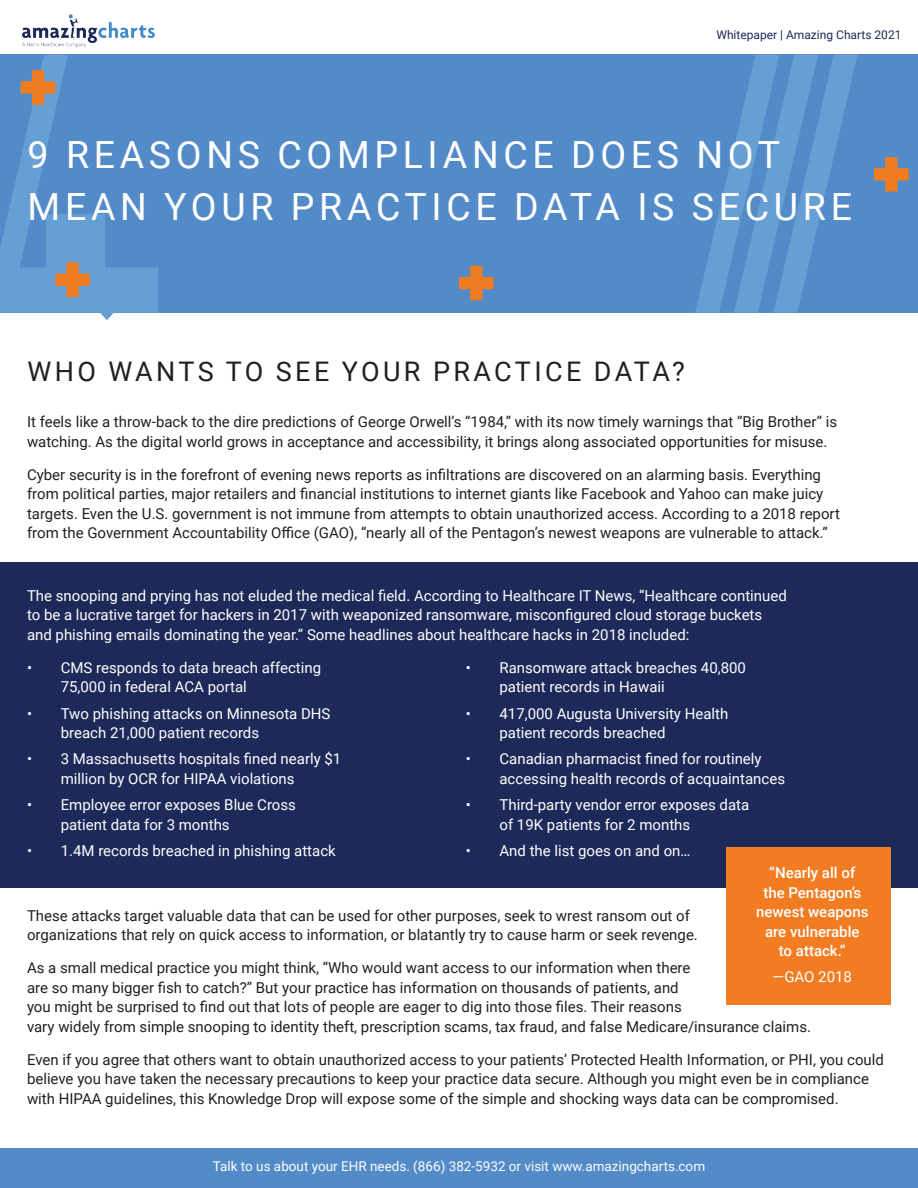
<style>
.page{position:relative;width:918px;height:1188px;background:#fff}
.page>*{position:absolute;margin:0;border:0;box-sizing:border-box;transform-origin:0 0}
.t1{font:37.5px/52.5px "Roboto";letter-spacing:.125em;color:#fff}
.t2{font:27px "Roboto";letter-spacing:.125em;color:#231f20}
.t3{font:15px/19.5px "Roboto";color:#231f20}
.t4{font:15px/19.5px "Roboto";color:#fff}
.t5{font:500 15px/19.5px "Roboto";color:#fff;text-align:center}
.t6{font:13.5px "Roboto";color:#fff}
.t7{font:12px "Roboto";color:#1d2958}
</style>
<div class="page">
<div style="left:0;top:54px;width:918px;height:259px;background:#538ac8"></div>
<svg style="left:696px;top:54px;width:161px;height:259px"></svg>
<svg style="left:459px;top:266px;width:35px;height:34px"></svg>
<svg style="left:874px;top:157px;width:35px;height:35px"></svg>
<svg style="left:0;top:54px;width:158px;height:266px"></svg>
<img style="left:22px;top:14px;width:133px;height:34px">
<div style="left:0;top:1148px;width:918px;height:40px;background:#538ac8"></div>
<div style="left:0;top:562px;width:918px;height:326px;background:#1d2958"></div>
<div style="left:727px;top:847px;width:164px;height:157px;background:#f27c22"></div>
<p class="t7" style="left:716px;top:26px;width:187px">Whitepaper | Amazing Charts 2021</p>
<h1 class="t1" style="left:28px;top:127px;width:826px">9 REASONS COMPLIANCE DOES NOT<br>MEAN YOUR PRACTICE DATA IS SECURE</h1>
<h2 class="t2" style="left:27px;top:352px;width:659px">WHO WANTS TO SEE YOUR PRACTICE DATA?</h2>
<p class="t3" style="left:27px;top:412px;width:812px">It feels like a throw-back to the dire predictions of George Orwell’s “1984,” with its now timely warnings that “Big Brother” is watching. As the digital world grows in acceptance and accessibility, it brings along associated opportunities for misuse.</p>
<p class="t3" style="left:27px;top:464px;width:814px">Cyber security is in the forefront of evening news reports as infiltrations are discovered on an alarming basis. Everything from political parties, major retailers and financial institutions to internet giants like Facebook and Yahoo can make juicy targets. Even the U.S. government is not immune from attempts to obtain unauthorized access. According to a 2018 report from the Government Accountability Office (GAO), “nearly all of the Pentagon’s newest weapons are vulnerable to attack.”</p>
<p class="t4" style="left:27px;top:585px;width:761px">The snooping and prying has not eluded the medical field. According to Healthcare IT News, “Healthcare continued to be a lucrative target for hackers in 2017 with weaponized ransomware, misconfigured cloud storage buckets and phishing emails dominating the year.” Some headlines about healthcare hacks in 2018 included:</p>
<p class="t4" style="left:61px;top:657px;width:262px;text-indent:-34px">• CMS responds to data breach affecting<br>75,000 in federal ACA portal</p>
<p class="t4" style="left:61px;top:703px;width:271px;text-indent:-34px">• Two phishing attacks on Minnesota DHS breach 21,000 patient records</p>
<p class="t4" style="left:61px;top:749px;width:282px;text-indent:-34px">• 3 Massachusetts hospitals fined nearly $1 million by OCR for HIPAA violations</p>
<p class="t4" style="left:61px;top:794px;width:237px;text-indent:-34px">• Employee error exposes Blue Cross patient data for 3 months</p>
<p class="t4" style="left:27px;top:840px;width:310px">• 1.4M records breached in phishing attack</p>
<p class="t4" style="left:500px;top:657px;width:248px;text-indent:-34px">• Ransomware attack breaches 40,800 patient records in Hawaii</p>
<p class="t4" style="left:500px;top:703px;width:230px;text-indent:-34px">• 417,000 Augusta University Health patient records breached</p>
<p class="t4" style="left:500px;top:749px;width:287px;text-indent:-34px">• Canadian pharmacist fined for routinely accessing health records of acquaintances</p>
<p class="t4" style="left:500px;top:794px;width:251px;text-indent:-34px">• Third-party vendor error exposes data of 19K patients for 2 months</p>
<p class="t4" style="left:466px;top:840px;width:226px">• And the list goes on and on…</p>
<p class="t5" style="left:756px;top:863px;width:114px">“Nearly all of<br>the Pentagon’s newest weapons are vulnerable<br>to attack.”</p>
<p class="t4" style="left:773px;top:967px;width:81px">—GAO 2018</p>
<p class="t3" style="left:27px;top:905px;width:672px">These attacks target valuable data that can be used for other purposes, seek to wrest ransom out of organizations that rely on quick access to information, or blatantly try to cause harm or seek revenge.</p>
<p class="t3" style="left:27px;top:958px;width:786px">As a small medical practice you might think, “Who would want access to our information when there<br>are so many bigger fish to catch?” But your practice has information on thousands of patients, and<br>you might be surprised to find out that lots of people are eager to dig into those files. Their reasons<br>vary widely from simple snooping to identity theft, prescription scams, tax fraud, and false Medicare/insurance claims.</p>
<p class="t3" style="left:27px;top:1049px;width:858px">Even if you agree that others want to obtain unauthorized access to your patients’ Protected Health Information, or PHI, you could believe you have taken the necessary precautions to keep your practice data secure. Although you might even be in compliance with HIPAA guidelines, this Knowledge Drop will expose some of the simple and shocking ways data can be compromised.</p>
<p class="t6" style="left:213px;top:1156px;width:494px">Talk to us about your EHR needs. (866) 382-5932 or visit www.amazingcharts.com</p>
</div>
